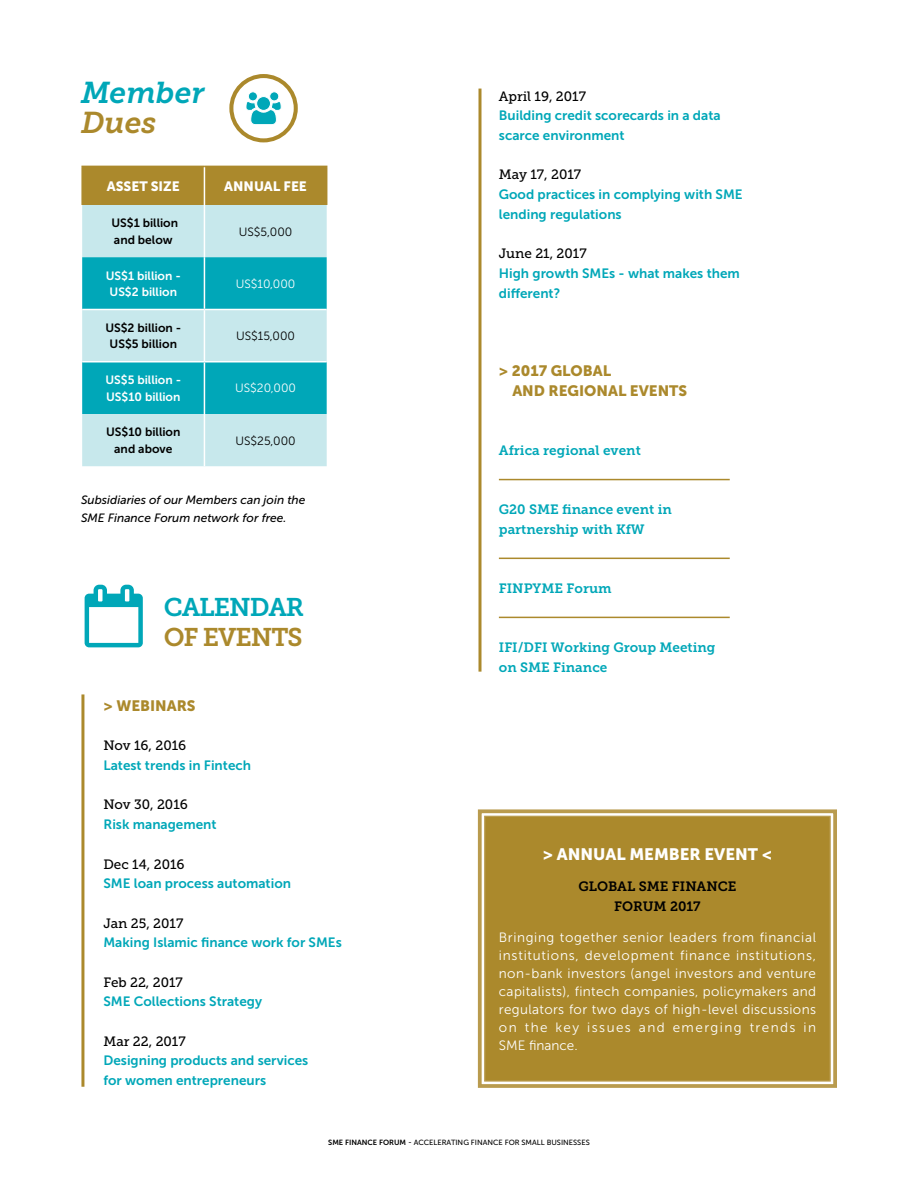
<style>
.page{position:relative;width:918px;height:1188px;background:#fff}
.page>*{position:absolute;margin:0;border:0;box-sizing:border-box;transform-origin:0 0}
.t1{font:italic 30px "Museo Slab 700";color:#00a7b8}
.t2{font:italic 30px "Museo Slab 700";color:#ab892c}
.t3{font:25.5px "Museo Slab 700";letter-spacing:-.04em;color:#00a7b8}
.t4{font:25.5px "Museo Slab 700";letter-spacing:-.04em;color:#ab892c}
.t5{font:16.5px "Museo Sans 900";color:#fff}
.t6{font:15px/19.6px "Museo Sans 900";color:#ab892c}
.t7{font:13.5px/19.6px "Museo Sans 700";color:#00a7b8}
.t8{font:13.5px/18px "Museo Sans 300";letter-spacing:.105em;color:#fff;text-align:justify}
.t9{font:13.5px/19.6px "Museo Slab 700";color:#00a7b8}
.t10{font:13.5px "Museo Slab 500";color:#000}
.t11{font:13.5px/19.5px "Museo Slab 700";color:#000;text-align:center}
.t12{font:13.5px "Museo Sans 900";color:#fff}
.t13{font:italic 12px/18px "Museo Sans 500";color:#000}
.t14{font:12px/16.5px "Museo Sans 700";color:#000;text-align:center}
.t15{font:12px/16.5px "Museo Sans 700";color:#fff;text-align:center}
.t16{font:12px "Museo Sans 300";color:#000}
.t17{font:12px "Museo Sans 300";color:#fff}
.t18{font:7.5px "Museo Sans 500";color:#000}
.s1{font-family:"Museo Sans 700"}
</style>
<div class="page">
<hr style="left:499px;top:479px;width:231px;height:1px;background:#ab892c">
<hr style="left:499px;top:558px;width:231px;height:1px;background:#ab892c">
<hr style="left:499px;top:617px;width:231px;height:1px;background:#ab892c">
<div style="left:83px;top:167px;width:243px;height:38px;background:#ab892c"></div>
<div style="left:82px;top:205px;width:245px;height:261px;background:#c7e8ec"></div>
<svg style="left:82px;top:257px;width:245px;height:157px;background:#43bdc9"></svg>
<hr style="left:204px;top:167px;width:1px;height:38px;background:#fff">
<hr style="left:204px;top:205px;width:1px;height:52px;background:#fff">
<hr style="left:204px;top:257px;width:1px;height:52px;background:#fff">
<hr style="left:204px;top:310px;width:1px;height:51px;background:#fff">
<hr style="left:204px;top:362px;width:1px;height:52px;background:#fff">
<hr style="left:204px;top:414px;width:1px;height:52px;background:#fff">
<hr style="left:81px;top:167px;width:2px;height:38px;background:#ab892c">
<hr style="left:81px;top:166px;width:123px;height:1px;background:#ab892c">
<hr style="left:204px;top:166px;width:123px;height:1px;background:#ab892c">
<hr style="left:326px;top:167px;width:1px;height:38px;background:#ab892c">
<hr style="left:82px;top:309px;width:122px;height:1px;background:#fff">
<hr style="left:204px;top:309px;width:123px;height:1px;background:#fff">
<hr style="left:82px;top:361px;width:122px;height:1px;background:#fff">
<hr style="left:204px;top:361px;width:123px;height:1px;background:#fff">
<svg style="left:477px;top:809px;width:360px;height:279px"></svg>
<div style="left:484px;top:815px;width:347px;height:267px;background:#ab892c"></div>
<hr style="left:81px;top:694px;width:3px;height:393px;background:#ab892c">
<svg style="left:478px;top:89px;width:4px;height:583px;background:#bfa660"></svg>
<svg style="left:85px;top:585px;width:58px;height:62px"></svg>
<div style="left:229px;top:74px;width:69px;height:68px;border:4px solid #ab892c;border-radius:50%"></div>
<div style="left:248px;top:92px;width:9px;height:9px;background:#00a7b8;border-radius:50%"></div>
<div style="left:248px;top:92px;width:10px;height:9px;border:1px solid #fff;border-radius:50%"></div>
<div style="left:270px;top:92px;width:9px;height:9px;background:#00a7b8;border-radius:50%"></div>
<div style="left:270px;top:92px;width:9px;height:9px;border:1px solid #fff;border-radius:50%"></div>
<div style="left:257px;top:97px;width:13px;height:13px;background:#00a7b8;border-radius:50%"></div>
<div style="left:256px;top:96px;width:15px;height:15px;border:1px solid #fff;border-radius:50%"></div>
<svg style="left:246px;top:101px;width:36px;height:24px"></svg>
<h1 class="t1" style="left:81px;top:76px;width:125px">Member</h1>
<h1 class="t2" style="left:81px;top:106px;width:77px">Dues</h1>
<p class="t12" style="left:107px;top:178px;width:74px">ASSET SIZE</p>
<p class="t12" style="left:224px;top:178px;width:84px">ANNUAL FEE</p>
<p class="t14" style="left:111px;top:215px;width:68px;text-align:left">US$1 billion and below</p>
<p class="t16" style="left:239px;top:225px;width:55px">US$5,000</p>
<p class="t15" style="left:106px;top:267px;width:77px">US$1 billion -<br>US$2 billion</p>
<p class="t17" style="left:236px;top:277px;width:61px">US$10,000</p>
<p class="t14" style="left:105px;top:319px;width:77px">US$2 billion -<br>US$5 billion</p>
<p class="t16" style="left:236px;top:330px;width:61px">US$15,000</p>
<p class="t15" style="left:105px;top:372px;width:77px;text-align:left">US$5 billion -<br>US$10 billion</p>
<p class="t17" style="left:235px;top:382px;width:62px">US$20,000</p>
<p class="t14" style="left:106px;top:424px;width:76px">US$10 billion and above</p>
<p class="t16" style="left:235px;top:434px;width:62px">US$25,000</p>
<p class="t13" style="left:81px;top:491px;width:226px">Subsidiaries of our Members can join the<br>SME Finance Forum network for free.</p>
<h2 class="t3" style="left:164px;top:593px;width:142px">CALENDAR</h2>
<h2 class="t4" style="left:164px;top:623px;width:141px">OF EVENTS</h2>
<p class="t6" style="left:103px;top:696px;width:94px">&gt; WEBINARS</p>
<p class="t10" style="left:103px;top:738px;width:84px">Nov 16, 2016</p>
<p class="t7" style="left:103px;top:756px;width:149px">Latest trends in Fintech</p>
<p class="t10" style="left:103px;top:797px;width:86px">Nov 30, 2016</p>
<p class="t7" style="left:103px;top:815px;width:115px">Risk management</p>
<p class="t10" style="left:103px;top:856px;width:83px">Dec 14, 2016</p>
<p class="t7" style="left:103px;top:874px;width:189px">SME loan process automation</p>
<p class="t10" style="left:103px;top:915px;width:81px">Jan 25, 2017</p>
<p class="t7" style="left:103px;top:933px;width:240px">Making Islamic finance work for SMEs</p>
<p class="t10" style="left:103px;top:974px;width:81px">Feb 22, 2017</p>
<p class="t7" style="left:103px;top:992px;width:160px">SME Collections Strategy</p>
<p class="t10" style="left:103px;top:1034px;width:84px">Mar 22, 2017</p>
<p class="t7" style="left:103px;top:1051px;width:206px">Designing products and services for women entrepreneurs</p>
<p class="t10" style="left:499px;top:89px;width:89px">April 19, 2017</p>
<p class="t7" style="left:499px;top:106px;width:223px">Building credit scorecards in a data scarce environment</p>
<p class="t10" style="left:499px;top:167px;width:84px">May 17, 2017</p>
<p class="t7" style="left:499px;top:185px;width:245px">Good practices in complying with SME lending regulations</p>
<p class="t10" style="left:499px;top:246px;width:89px">June 21, 2017</p>
<p class="t7" style="left:499px;top:263px;width:242px">High growth SMEs - what makes them different?</p>
<p class="t6" style="left:512px;top:361px;width:176px;text-indent:-14px">&gt; 2017 GLOBAL<br>AND REGIONAL EVENTS</p>
<p class="t9" style="left:499px;top:441px;width:143px">Africa regional event</p>
<p class="t9" style="left:499px;top:500px;width:174px">G20 SME finance event in partnership with KfW</p>
<p class="t9" style="left:499px;top:578px;width:114px">FINPYME Forum</p>
<p class="t9" style="left:499px;top:638px;width:218px">IFI/DFI Working Group Meeting on SME Finance</p>
<p class="t5" style="left:543px;top:844px;width:231px">&gt; ANNUAL MEMBER EVENT &lt;</p>
<p class="t11" style="left:578px;top:877px;width:160px">GLOBAL SME FINANCE<br>FORUM 2017</p>
<p class="t8" style="left:499px;top:929px;width:319px">Bringing together senior leaders from financial institutions, development finance institutions, non-bank investors (angel investors and venture capitalists), fintech companies, policymakers and regulators for two days of high-level discussions on the key issues and emerging trends in SME finance.</p>
<p class="t18" style="left:328px;top:1138px;width:263px"><span class="s1">SME FINANCE FORUM</span> - ACCELERATING FINANCE FOR SMALL BUSINESSES</p>
</div>
